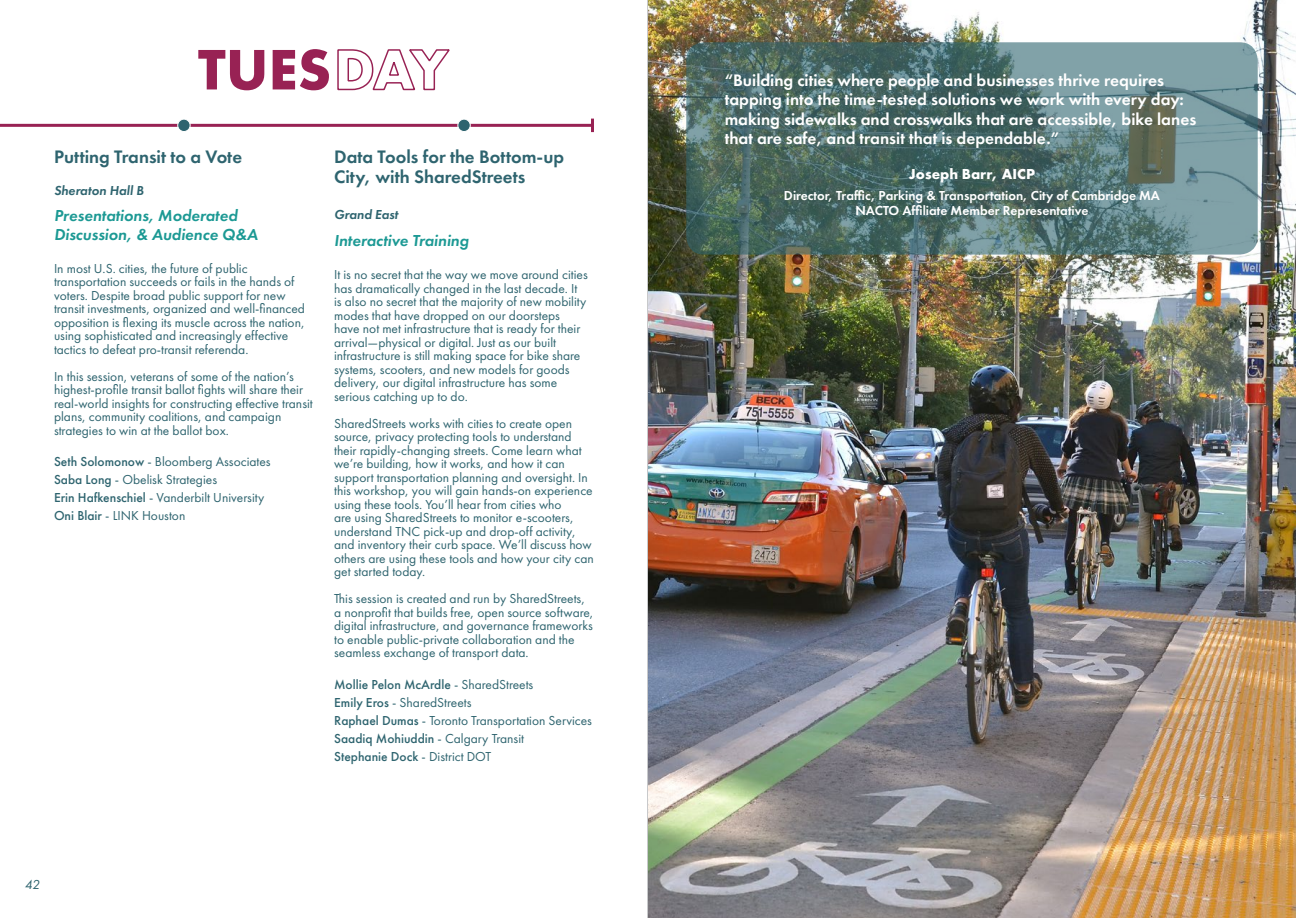
<style>
.page{position:relative;width:1296px;height:918px;background:#fff}
.page>*{position:absolute;margin:0;border:0;box-sizing:border-box;transform-origin:0 0}
.t1{font:700 59.25px "Futura PT";color:#982254}
.t2{font:600 18.75px/20.7px "Futura PT";color:#2e646f}
.t3{font:600 17.25px/19.5px "Futura PT";color:#fff}
.t4{font:italic 600 16.5px/18.1px "Futura PT";color:#1c9994}
.t5{font:700 15px "Futura PT";color:#fff}
.t6{font:13.5px/13.5px "Futura PT";color:#2e646f}
.t7{font:600 13.5px/15px "Futura PT";color:#fff;text-align:center}
.t8{font:italic 600 13.5px "Futura PT";color:#2e646f}
.t9{font:italic 13.5px "Futura PT";color:#2e646f}
.s1{font-weight:500}
</style>
<div class="page">
<hr style="left:647px;top:0;width:2px;height:918px;background:#9fa1a4">
<img style="left:648px;top:0;width:648px;height:918px">
<svg style="left:337px;top:49px;width:113px;height:42px"></svg>
<hr style="left:0;top:124px;width:593px;height:3px;background:#982254">
<svg style="left:591px;top:119px;width:3px;height:13px"></svg>
<div style="left:178px;top:119px;width:12px;height:13px;background:#2e646f;border-radius:50%"></div>
<div style="left:178px;top:119px;width:12px;height:13px;border:1px solid #fff;border-radius:50%"></div>
<div style="left:458px;top:119px;width:12px;height:13px;background:#2e646f;border-radius:50%"></div>
<div style="left:458px;top:119px;width:12px;height:13px;border:1px solid #fff;border-radius:50%"></div>
<svg style="left:686px;top:42px;width:572px;height:213px"></svg>
<h1 class="t1" style="left:198px;top:31px;width:135px">TUES</h1>
<h2 class="t2" style="left:54px;top:146px;width:190px">Putting Transit to a Vote</h2>
<h2 class="t2" style="left:334px;top:146px;width:232px">Data Tools for the Bottom-up<br>City, with SharedStreets</h2>
<p class="t8" style="left:54px;top:182px;width:91px">Sheraton Hall B</p>
<p class="t8" style="left:334px;top:206px;width:66px">Grand East</p>
<p class="t4" style="left:54px;top:206px;width:206px">Presentations, Moderated<br>Discussion, &amp; Audience Q&amp;A</p>
<p class="t4" style="left:334px;top:231px;width:136px">Interactive Training</p>
<p class="t6" style="left:54px;top:261px;width:252px">In most U.S. cities, the future of public transportation succeeds or fails in the hands of voters. Despite broad public support for new transit investments, organized and well-financed opposition is flexing its muscle across the nation, using sophisticated and increasingly effective tactics to defeat pro-transit referenda.</p>
<p class="t6" style="left:54px;top:369px;width:260px">In this session, veterans of some of the nation’s highest-profile transit ballot fights will share their real-world insights for constructing effective transit plans, community coalitions, and campaign strategies to win at the ballot box.</p>
<p class="t6" style="left:54px;top:453px;width:218px;line-height:18px"><span class="s1">Seth Solomonow</span> - Bloomberg Associates <span class="s1">Saba Long</span> - Obelisk Strategies<br><span class="s1">Erin Hafkenschiel</span> - Vanderbilt University <span class="s1">Oni Blair</span> - LINK Houston</p>
<p class="t6" style="left:334px;top:268px;width:255px">It is no secret that the way we move around cities has dramatically changed in the last decade. It is also no secret that the majority of new mobility modes that have dropped on our doorsteps have not met infrastructure that is ready for their arrival—physical or digital. Just as our built infrastructure is still making space for bike share systems, scooters, and new models for goods delivery, our digital infrastructure has some serious catching up to do.</p>
<p class="t6" style="left:334px;top:417px;width:261px">SharedStreets works with cities to create open source, privacy protecting tools to understand their rapidly-changing streets. Come learn what we’re building, how it works, and how it can support transportation planning and oversight. In this workshop, you will gain hands-on experience using these tools. You’ll hear from cities who<br>are using SharedStreets to monitor e-scooters, understand TNC pick-up and drop-off activity, and inventory their curb space. We’ll discuss how others are using these tools and how your city can get started today.</p>
<p class="t6" style="left:334px;top:592px;width:261px">This session is created and run by SharedStreets, a nonprofit that builds free, open source software, digital infrastructure, and governance frameworks to enable public-private collaboration and the seamless exchange of transport data.</p>
<p class="t6" style="left:334px;top:675px;width:259px;line-height:18px"><span class="s1">Mollie Pelon McArdle</span> - SharedStreets<br><span class="s1">Emily Eros</span> - SharedStreets<br><span class="s1">Raphael Dumas</span> - Toronto Transportation Services <span class="s1">Saadiq Mohiuddin</span> - Calgary Transit<br><span class="s1">Stephanie Dock</span> - District DOT</p>
<p class="t9" style="left:25px;top:876px;width:16px">42</p>
<p class="t3" style="left:725px;top:70px;width:473px">“Building cities where people and businesses thrive requires tapping into the time-tested solutions we work with every day: making sidewalks and crosswalks that are accessible, bike lanes that are safe, and transit that is dependable.”</p>
<p class="t5" style="left:909px;top:164px;width:128px">Joseph Barr, AICP</p>
<p class="t7" style="left:784px;top:188px;width:378px">Director, Traffic, Parking &amp; Transportation, City of Cambridge MA<br>NACTO Affiliate Member Representative</p>
</div>
